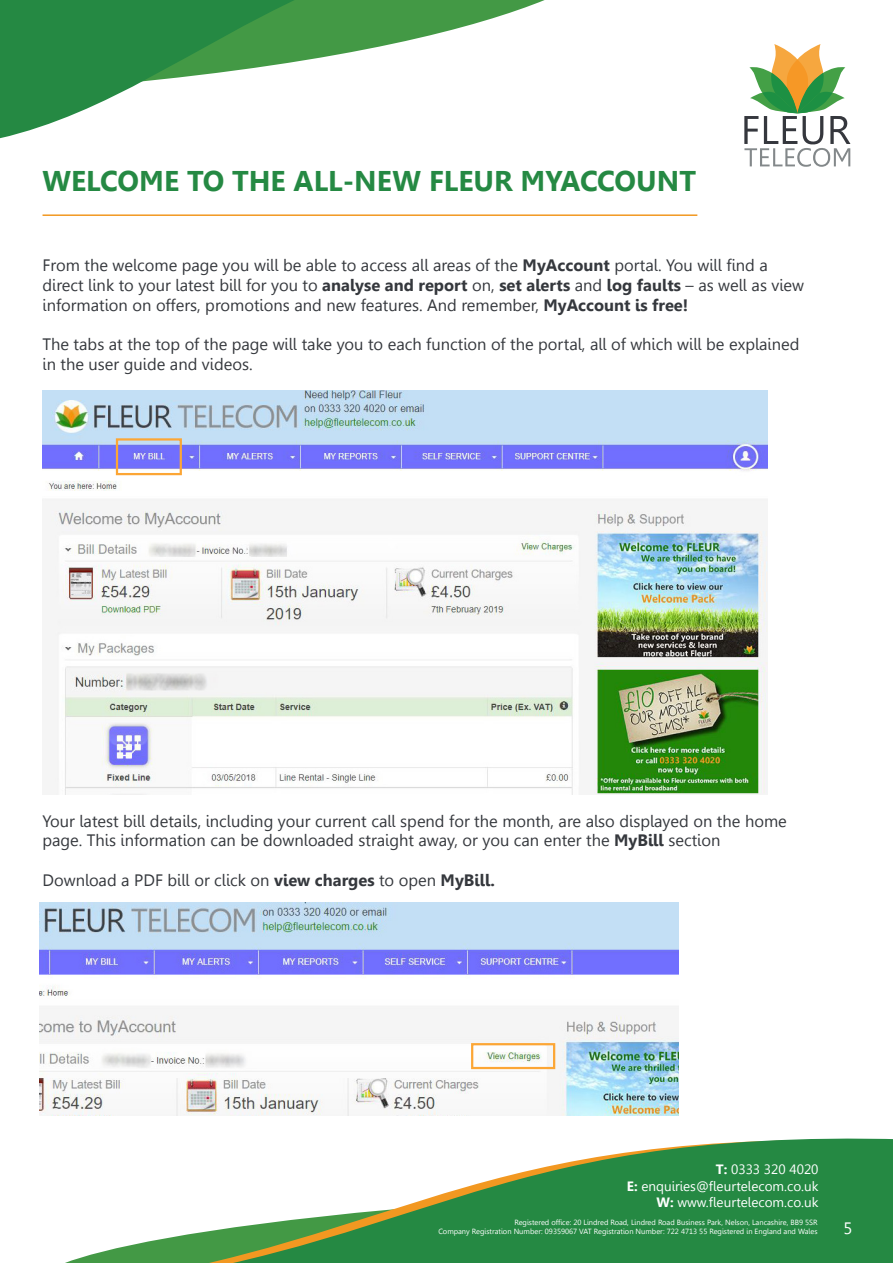
<style>
.page{position:relative;width:893px;height:1263px;background:#fff}
.page>*{position:absolute;margin:0;border:0;box-sizing:border-box;transform-origin:0 0}
.t1{font:700 28.5px "Leelawadee";color:#258943}
.t2{font:16.5px/19.8px "Leelawadee";color:#35383d}
.t3{font:16.5px "Leelawadee";color:#fff}
.t4{font:13.5px/16.2px "Leelawadee";color:#fff;text-align:right}
.t5{font:7.5px/9px "Leelawadee";color:#fff;text-align:right}
.s1{font-weight:700}
</style>
<div class="page">
<svg style="left:497px;top:0;width:48px;height:17px"></svg>
<svg style="left:0;top:0;width:497px;height:139px"></svg>
<svg style="left:744px;top:44px;width:106px;height:123px"></svg>
<svg style="left:65px;top:1138px;width:828px;height:125px;fill:#258943"></svg>
<hr style="left:43px;top:214px;width:654px;height:2px;background:#f29821">
<img style="left:43px;top:390px;width:724px;height:405px">
<div style="left:116px;top:438px;width:66px;height:37px;border:2px solid #fca635"></div>
<img style="left:40px;top:902px;width:638px;height:214px">
<div style="left:471px;top:1043px;width:84px;height:26px;border:2px solid #fca635"></div>
<p class="t1" style="left:43px;top:164px;width:655px">WELCOME TO THE ALL-NEW FLEUR MYACCOUNT</p>
<p class="t2" style="left:43px;top:255px;width:763px">From the welcome page you will be able to access all areas of the <span class="s1">MyAccount</span> portal. You will find a direct link to your latest bill for you to <span class="s1">analyse and report</span> on, <span class="s1">set alerts</span> and <span class="s1">log faults</span> – as well as view information on offers, promotions and new features. And remember, <span class="s1">MyAccount is free!</span></p>
<p class="t2" style="left:43px;top:335px;width:758px">The tabs at the top of the page will take you to each function of the portal, all of which will be explained in the user guide and videos.</p>
<p class="t2" style="left:43px;top:811px;width:746px">Your latest bill details, including your current call spend for the month, are also displayed on the home page. This information can be downloaded straight away, or you can enter the <span class="s1">MyBill</span> section</p>
<p class="t2" style="left:43px;top:870px;width:454px">Download a PDF bill or click on <span class="s1">view charges</span> to open <span class="s1">MyBill.</span></p>
<p class="t4" style="left:627px;top:1162px;width:193px"><span class="s1">T:</span> 0333 320 4020<br><span class="s1">E:</span> enquiries@fleurtelecom.co.uk<br><span class="s1">W:</span> www.fleurtelecom.co.uk</p>
<p class="t5" style="left:438px;top:1218px;width:381px">Registered office: 20 Lindred Road, Lindred Road Business Park, Nelson, Lancashire, BB9 5SR<br>Company Registration Number: 09359067 VAT Registration Number: 722 4713 55 Registered in England and Wales</p>
<p class="t3" style="left:843px;top:1218px;width:10px">5</p>
</div>
